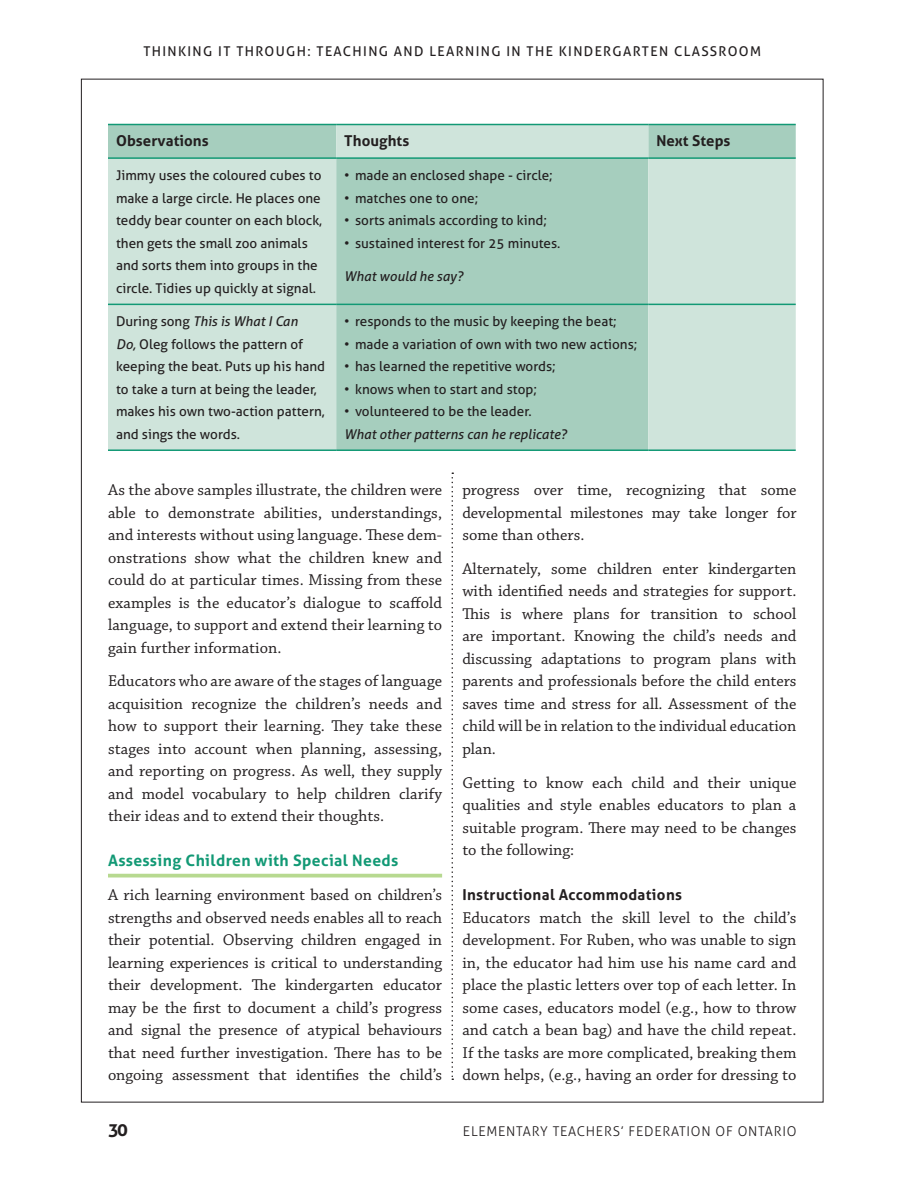
<style>
.page{position:relative;width:918px;height:1188px;background:#fff}
.page>*{position:absolute;margin:0;border:0;box-sizing:border-box;transform-origin:0 0}
.t1{font:700 18px "Aller";color:#231f20}
.Body_Text{font:16.5px/22.5px "Chaparral Pro";letter-spacing:.005em;color:#231f20;text-align:justify}
.head_2{font:700 15.75px "Aller";letter-spacing:.025em;color:#129975}
.Body_Text-2{font:700 15px "Aller";letter-spacing:.005em;color:#231f20}
.head_3{font:700 15px "Aller";letter-spacing:.025em;color:#231f20}
.inside_tables{font:13.5px/22.5px "Aller";color:#231f20}
.inside_tables-2{font:13.5px "Aller";letter-spacing:.1em;color:#231f20}
.inside_tables-3{font:italic 13.5px "Aller";color:#231f20}
.t2{font:300 13.5px "Aller";letter-spacing:.055em;color:#231f20}
.s1{font-style:italic}
</style>
<div class="page">
<svg style="left:108px;top:125px;width:688px;height:324px;fill:#cfe4db"></svg>
<hr style="left:108px;top:157px;width:228px;height:2px;background:#129975">
<hr style="left:336px;top:157px;width:312px;height:2px;background:#129975">
<hr style="left:648px;top:157px;width:148px;height:2px;background:#129975">
<hr style="left:108px;top:304px;width:228px;height:1px;background:#129975">
<hr style="left:108px;top:449px;width:228px;height:2px;background:#129975">
<hr style="left:336px;top:304px;width:312px;height:1px;background:#129975">
<hr style="left:336px;top:449px;width:312px;height:2px;background:#129975">
<hr style="left:648px;top:304px;width:148px;height:1px;background:#129975">
<hr style="left:648px;top:449px;width:148px;height:2px;background:#129975">
<hr style="left:108px;top:124px;width:228px;height:1px;background:#129975">
<hr style="left:336px;top:124px;width:312px;height:1px;background:#129975">
<hr style="left:648px;top:124px;width:148px;height:1px;background:#129975">
<svg style="left:452px;top:472px;width:1px;height:608px"></svg>
<svg style="left:108px;top:874px;width:334px;height:4px"></svg>
<p class="inside_tables-2" style="left:143px;top:43px;width:619px">THINKING IT THROUGH: TEACHING AND LEARNING IN THE KINDERGARTEN CLASSROOM</p>
<p class="Body_Text-2" style="left:116px;top:132px;width:94px">Observations</p>
<p class="Body_Text-2" style="left:344px;top:132px;width:67px">Thoughts</p>
<p class="Body_Text-2" style="left:656px;top:132px;width:76px">Next Steps</p>
<p class="inside_tables" style="left:116px;top:164px;width:208px">Jimmy uses the coloured cubes to make a large circle. He places one teddy bear counter on each block, then gets the small zoo animals and sorts them into groups in the circle. Tidies up quickly at signal.</p>
<p class="inside_tables" style="left:344px;top:164px;width:210px">• made an enclosed shape - circle;</p>
<p class="inside_tables" style="left:344px;top:186px;width:135px">• matches one to one;</p>
<p class="inside_tables" style="left:344px;top:209px;width:204px">• sorts animals according to kind;</p>
<p class="inside_tables" style="left:344px;top:231px;width:218px">• sustained interest for 25 minutes.</p>
<p class="inside_tables-3" style="left:344px;top:268px;width:120px">What would he say?</p>
<p class="inside_tables" style="left:116px;top:310px;width:211px">During song <span class="s1">This is What I Can<br>Do,</span> Oleg follows the pattern of keeping the beat. Puts up his hand to take a turn at being the leader, makes his own two-action pattern, and sings the words.</p>
<p class="inside_tables" style="left:344px;top:310px;width:274px">• responds to the music by keeping the beat;</p>
<p class="inside_tables" style="left:344px;top:333px;width:295px">• made a variation of own with two new actions;</p>
<p class="inside_tables" style="left:344px;top:355px;width:213px">• has learned the repetitive words;</p>
<p class="inside_tables" style="left:344px;top:378px;width:194px">• knows when to start and stop;</p>
<p class="inside_tables" style="left:344px;top:400px;width:189px">• volunteered to be the leader.</p>
<p class="inside_tables-3" style="left:344px;top:426px;width:224px">What other patterns can he replicate?</p>
<p class="Body_Text" style="left:108px;top:479px;width:336px">As the above samples illustrate, the children were able to demonstrate abilities, understandings, and interests without using language. These dem&shy;onstrations show what the children knew and could do at particular times. Missing from these examples is the educator’s dialogue to scaffold language, to support and extend their learning to gain further information.</p>
<p class="Body_Text" style="left:108px;top:670px;width:336px">Educators who are aware of the stages of language acquisition recognize the children’s needs and how to support their learning. They take these stages into account when planning, assessing, and reporting on progress. As well, they supply and model vocabulary to help children clarify their ideas and to extend their thoughts.</p>
<p class="head_2" style="left:108px;top:851px;width:292px">Assessing Children with Special Needs</p>
<p class="Body_Text" style="left:108px;top:884px;width:336px">A rich learning environment based on children’s strengths and observed needs enables all to reach their potential. Observing children engaged in learning experiences is critical to understanding their development. The kindergarten educator may be the first to document a child’s progress and signal the presence of atypical behaviours that need further investigation. There has to be ongoing assessment that identifies the child’s</p>
<p class="t1" style="left:108px;top:1119px;width:21px">30</p>
<p class="Body_Text" style="left:462px;top:479px;width:336px">progress over time, recognizing that some developmental milestones may take longer for some than others.</p>
<p class="Body_Text" style="left:462px;top:558px;width:336px">Alternately, some children enter kindergarten with identified needs and strategies for support.<br>This is where plans for transition to school are important. Knowing the child’s needs and discussing adaptations to program plans with parents and professionals before the child enters saves time and stress for all. Assessment of the child will be in relation to the individual education plan.</p>
<p class="Body_Text" style="left:462px;top:772px;width:336px">Getting to know each child and their unique qualities and style enables educators to plan a suitable program. There may need to be changes to the following:</p>
<p class="head_3" style="left:462px;top:885px;width:221px">Instructional Accommodations</p>
<p class="Body_Text" style="left:462px;top:907px;width:336px">Educators match the skill level to the child’s development. For Ruben, who was unable to sign in, the educator had him use his name card and place the plastic letters over top of each letter. In some cases, educators model (e.g., how to throw and catch a bean bag) and have the child repeat.<br>If the tasks are more complicated, breaking them down helps, (e.g., having an order for dressing to</p>
<p class="t2" style="left:463px;top:1123px;width:335px">ELEMENTARY TEACHERS’ FEDERATION OF ONTARIO</p>
</div>
